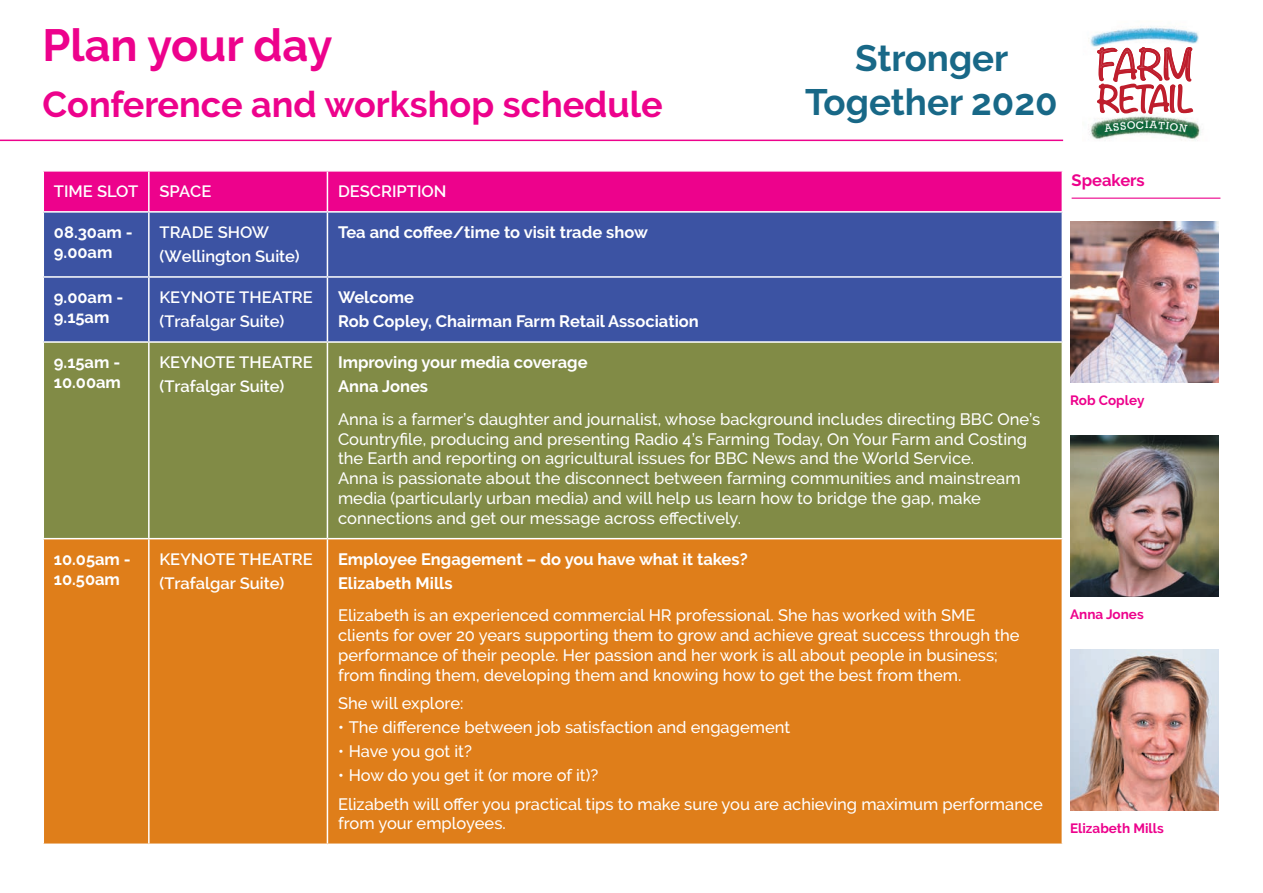
<style>
.page{position:relative;width:1263px;height:893px;background:#fff}
.page>*{position:absolute;margin:0;border:0;box-sizing:border-box;transform-origin:0 0}
.t1{font:700 45px "Raleway";color:#ed028c}
.t2{font:700 36.6px/44px "Raleway";color:#186887;text-align:center}
.t3{font:300 36.45px "Noteworthy";color:#be1d2c}
.t4{font:700 36px "Raleway";color:#ed028c}
.t5{font:300 31.65px "Noteworthy";color:#be1d2c}
.t6{font:500 16.5px/19.8px "Raleway";color:#fff}
.t7{font:700 16.5px/19.8px "Raleway";color:#fff}
.t8{font:600 16.5px/24px "Raleway";color:#fff}
.t9{font:700 16.5px "Raleway";color:#ed028c}
.t10{font:700 13.5px "Raleway";color:#ed028c}
</style>
<div class="page">
<div style="left:44px;top:172px;width:1017px;height:39px;background:#ed028c"></div>
<div style="left:44px;top:213px;width:1017px;height:128px;background:#3c53a3"></div>
<div style="left:44px;top:343px;width:1017px;height:195px;background:#818b46"></div>
<div style="left:149px;top:342px;width:178px;height:197px;background:#818b46"></div>
<div style="left:44px;top:539px;width:1017px;height:304px;background:#df7e1a"></div>
<hr style="left:148px;top:172px;width:2px;height:39px;background:#fff">
<hr style="left:327px;top:172px;width:1px;height:39px;background:#fff">
<hr style="left:148px;top:213px;width:2px;height:63px;background:#fff">
<hr style="left:327px;top:213px;width:1px;height:63px;background:#fff">
<hr style="left:43px;top:276px;width:106px;height:2px;background:#fff">
<hr style="left:149px;top:276px;width:178px;height:2px;background:#fff">
<hr style="left:148px;top:278px;width:2px;height:63px;background:#fff">
<hr style="left:327px;top:276px;width:736px;height:2px;background:#fff">
<hr style="left:327px;top:278px;width:1px;height:63px;background:#fff">
<hr style="left:149px;top:341px;width:178px;height:2px;background:#fff">
<hr style="left:148px;top:343px;width:2px;height:195px;background:#fff">
<hr style="left:327px;top:343px;width:1px;height:195px;background:#fff">
<hr style="left:149px;top:538px;width:178px;height:1px;background:#fff">
<hr style="left:148px;top:539px;width:2px;height:304px;background:#fff">
<hr style="left:327px;top:539px;width:1px;height:304px;background:#fff">
<img style="left:1070px;top:221px;width:149px;height:162px">
<img style="left:1070px;top:435px;width:149px;height:162px">
<img style="left:1070px;top:649px;width:149px;height:162px">
<hr style="left:1071px;top:198px;width:149px;height:1px;background:#ed028c">
<img style="left:1088px;top:121px;width:113px;height:20px">
<img style="left:1090px;top:26px;width:109px;height:21px">
<hr style="left:0;top:140px;width:1063px;height:1px;background:#ed028c">
<svg style="left:1096px;top:47px;width:98px;height:87px"></svg>
<h1 class="t1" style="left:43px;top:20px;width:292px">Plan your day</h1>
<h3 class="t4" style="left:43px;top:84px;width:622px">Conference and workshop schedule</h3>
<h2 class="t2" style="left:805px;top:36px;width:254px">Stronger<br>Together 2020</h2>
<h3 class="t3" style="left:1097px;top:33px;width:97px">FARM</h3>
<h3 class="t5" style="left:1097px;top:71px;width:97px">RETAIL</h3>
<p class="t8" style="left:54px;top:179px;width:86px">TIME SLOT</p>
<p class="t8" style="left:159px;top:179px;width:53px">SPACE</p>
<p class="t8" style="left:338px;top:179px;width:110px">DESCRIPTION</p>
<p class="t7" style="left:54px;top:222px;width:80px">08.30am -<br>9.00am</p>
<p class="t8" style="left:159px;top:220px;width:142px">TRADE SHOW (Wellington Suite)</p>
<p class="t7" style="left:338px;top:222px;width:311px">Tea and coffee/time to visit trade show</p>
<p class="t7" style="left:54px;top:287px;width:71px">9.00am -<br>9.15am</p>
<p class="t8" style="left:159px;top:285px;width:155px">KEYNOTE THEATRE (Trafalgar Suite)</p>
<p class="t7" style="left:338px;top:285px;width:362px;line-height:24px">Welcome<br>Rob Copley, Chairman Farm Retail Association</p>
<p class="t7" style="left:54px;top:353px;width:69px">9.15am -<br>10.00am</p>
<p class="t8" style="left:159px;top:350px;width:155px">KEYNOTE THEATRE (Trafalgar Suite)</p>
<p class="t7" style="left:338px;top:350px;width:251px;line-height:24px">Improving your media coverage<br>Anna Jones</p>
<p class="t6" style="left:338px;top:409px;width:704px">Anna is a farmer’s daughter and journalist, whose background includes directing BBC One’s Countryfile, producing and presenting Radio 4’s Farming Today, On Your Farm and Costing the Earth and reporting on agricultural issues for BBC News and the World Service.<br>Anna is passionate about the disconnect between farming communities and mainstream media (particularly urban media) and will help us learn how to bridge the gap, make connections and get our message across effectively.</p>
<p class="t7" style="left:54px;top:549px;width:78px">10.05am -<br>10.50am</p>
<p class="t8" style="left:159px;top:547px;width:155px">KEYNOTE THEATRE (Trafalgar Suite)</p>
<p class="t7" style="left:338px;top:547px;width:411px;line-height:24px">Employee Engagement – do you have what it takes?<br>Elizabeth Mills</p>
<p class="t6" style="left:338px;top:606px;width:683px">Elizabeth is an experienced commercial HR professional. She has worked with SME clients for over 20 years supporting them to grow and achieve great success through the performance of their people. Her passion and her work is all about people in business; from finding them, developing them and knowing how to get the best from them.</p>
<p class="t6" style="left:338px;top:693px;width:127px">She will explore:</p>
<p class="t6" style="left:338px;top:717px;width:454px">• The difference between job satisfaction and engagement</p>
<p class="t6" style="left:338px;top:741px;width:135px">• Have you got it?</p>
<p class="t6" style="left:338px;top:761px;width:706px;line-height:28.3px">• How do you get it (or more of it)?<br>Elizabeth will offer you practical tips to make sure you are achieving maximum performance</p>
<p class="t6" style="left:338px;top:814px;width:169px">from your employees.</p>
<p class="t9" style="left:1071px;top:170px;width:75px">Speakers</p>
<p class="t10" style="left:1070px;top:393px;width:76px">Rob Copley</p>
<p class="t10" style="left:1070px;top:607px;width:75px">Anna Jones</p>
<p class="t10" style="left:1070px;top:821px;width:95px">Elizabeth Mills</p>
</div>
